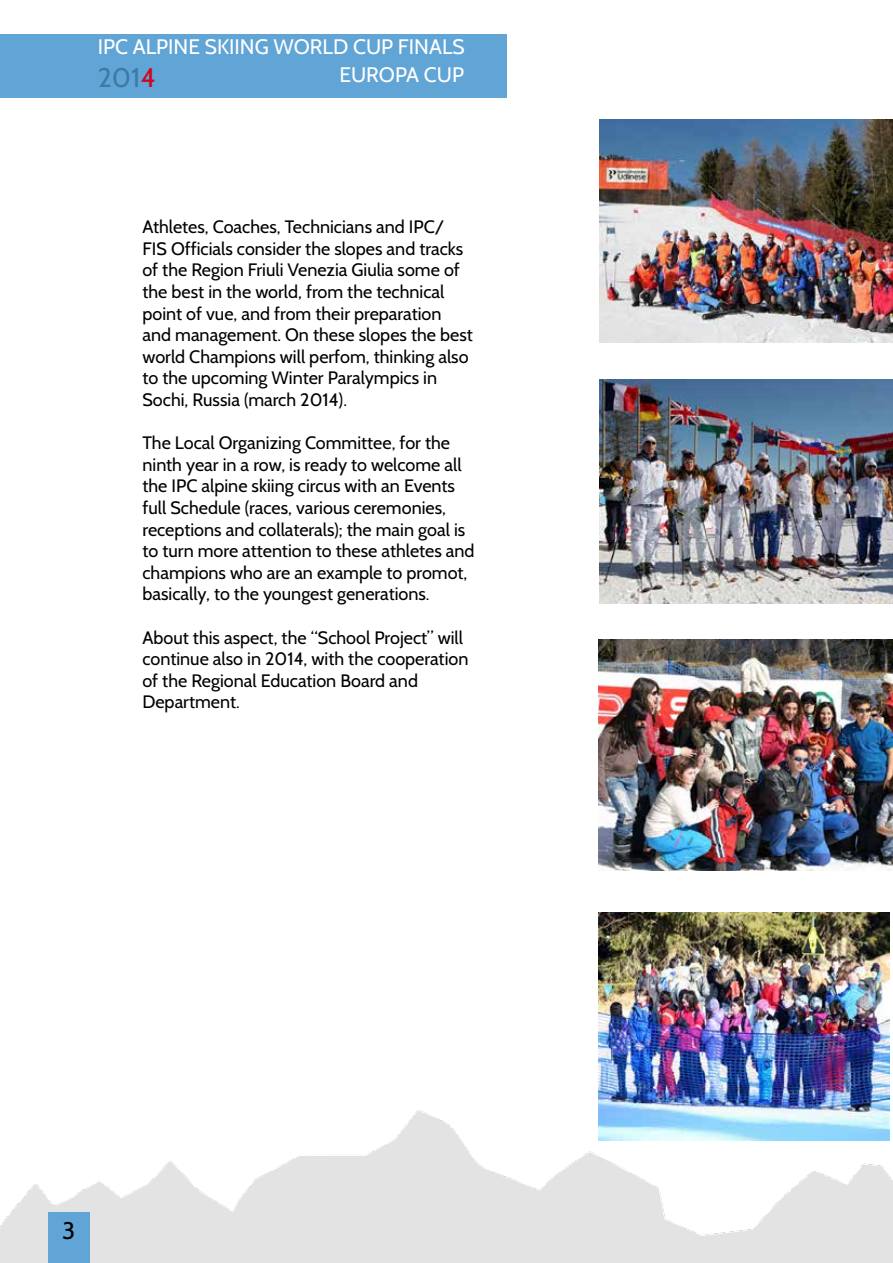
<style>
.page{position:relative;width:893px;height:1263px;background:#fff}
.page>*{position:absolute;margin:0;border:0;box-sizing:border-box;transform-origin:0 0}
.t1{font:27px "Cabin";color:#3d7aa6}
.t2{font:24px "Cabin";color:#000}
.t3{font:21px "Cabin";color:#fff}
.t4{font:18px/21.6px "Cabin";color:#000}
.s1{color:#cd071e}
</style>
<div class="page">
<img style="left:0;top:34px;width:893px;height:1229px">
<div style="left:0;top:34px;width:506px;height:64px;background:#61a5d6"></div>
<img style="left:600px;top:379px;width:293px;height:224px">
<img style="left:600px;top:119px;width:293px;height:224px">
<img style="left:598px;top:640px;width:295px;height:231px">
<img style="left:598px;top:912px;width:291px;height:228px">
<div style="left:48px;top:1213px;width:41px;height:50px;background:#61a5d6"></div>
<p class="t3" style="left:98px;top:34px;width:368px">IPC ALPINE SKIING WORLD CUP FINALS</p>
<h1 class="t1" style="left:98px;top:61px;width:60px">201<span class="s1">4</span></h1>
<p class="t3" style="left:339px;top:62px;width:126px">EUROPA CUP</p>
<p class="t4" style="left:142px;top:216px;width:332px">Athletes, Coaches, Technicians and IPC/ FIS Officials consider the slopes and tracks of the Region Friuli Venezia Giulia some of the best in the world, from the technical point of vue, and from their preparation and management. On these slopes the best world Champions will perfom, thinking also to the upcoming Winter Paralympics in Sochi, Russia (march 2014).</p>
<p class="t4" style="left:142px;top:432px;width:334px">The Local Organizing Committee, for the ninth year in a row, is ready to welcome all the IPC alpine skiing circus with an Events full Schedule (races, various ceremonies, receptions and collaterals); the main goal is to turn more attention to these athletes and champions who are an example to promot, basically, to the youngest generations.</p>
<p class="t4" style="left:142px;top:626px;width:327px">About this aspect, the “School Project” will continue also in 2014, with the cooperation of the Regional Education Board and Department.</p>
<h2 class="t2" style="left:62px;top:1216px;width:15px">3</h2>
</div>
